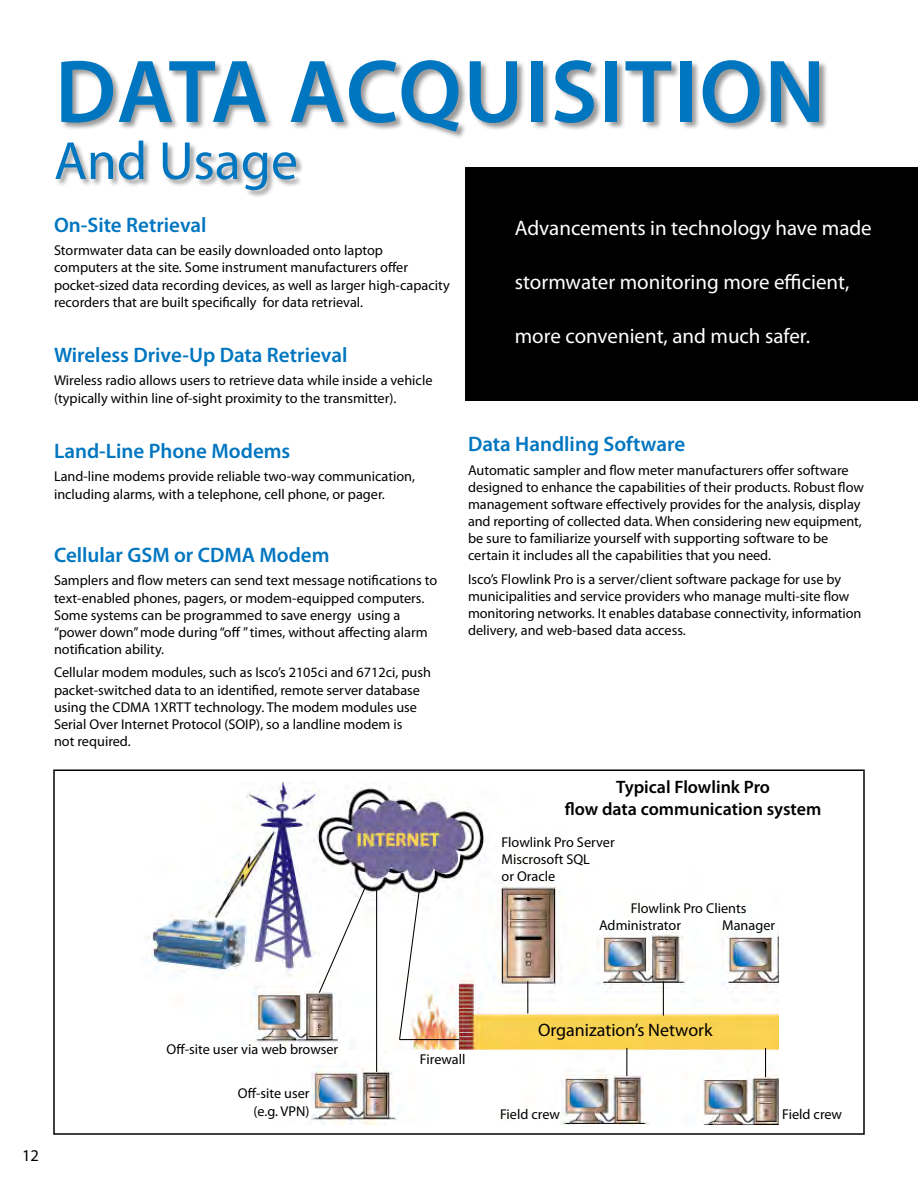
<style>
.page{position:relative;width:918px;height:1188px;background:#fff}
.page>*{position:absolute;margin:0;border:0;box-sizing:border-box;transform-origin:0 0}
.t1{font:600 90px "Myriad Pro";color:#0076c0}
.t2{font:54px "Myriad Pro";color:#0076c0}
.t3{font:600 21px "Myriad Pro";color:#0076c0}
.t4{font:21px "Myriad Pro";color:#fff}
.t5{font:600 18px/21.6px "Myriad Pro";color:#000;text-align:center}
.t6{font:18px "Myriad Pro";color:#000}
.t7{font:16.5px "Myriad Pro";color:#000}
.t8{font:14.25px/17.1px "Myriad Pro";color:#000}
</style>
<div class="page">
<div style="left:55px;top:60px;width:772px;height:139px;background:#000;opacity:.4"></div>
<div style="left:465px;top:167px;width:453px;height:234px;background:#000"></div>
<img style="left:147px;top:782px;width:631px;height:342px">
<hr style="left:663px;top:981px;width:1px;height:35px;background:#000">
<hr style="left:527px;top:981px;width:1px;height:33px;background:#000">
<svg style="left:626px;top:1048px;width:1px;height:28px"></svg>
<svg style="left:765px;top:1048px;width:1px;height:29px"></svg>
<hr style="left:376px;top:888px;width:1px;height:184px;background:#000">
<svg style="left:318px;top:886px;width:49px;height:108px"></svg>
<hr style="left:400px;top:1039px;width:59px;height:1px;background:#000">
<svg style="left:398px;top:888px;width:23px;height:153px"></svg>
<h1 class="t1" style="left:55px;top:34px;width:113px">Data</h1>
<h1 class="t1" style="left:289px;top:34px;width:58px">acq</h1>
<h1 class="t1" style="left:463px;top:34px;width:95px">uisiti</h1>
<h1 class="t1" style="left:699px;top:34px;width:127px">on</h1>
<h2 class="t2" style="left:54px;top:128px;width:246px">And Usage</h2>
<h3 class="t3" style="left:54px;top:211px;width:154px">On-Site Retrieval</h3>
<p class="t8" style="left:54px;top:242px;width:397px">Stormwater data can be easily downloaded onto laptop computers at the site. Some instrument manufacturers offer pocket-sized data recording devices, as well as larger high-capacity recorders that are built specifically for data retrieval.</p>
<h3 class="t3" style="left:54px;top:341px;width:295px">Wireless Drive-Up Data Retrieval</h3>
<p class="t8" style="left:54px;top:372px;width:380px">Wireless radio allows users to retrieve data while inside a vehicle (typically within line of-sight proximity to the transmitter).</p>
<h3 class="t3" style="left:54px;top:437px;width:238px">Land-Line Phone Modems</h3>
<p class="t8" style="left:54px;top:468px;width:363px">Land-line modems provide reliable two-way communication, including alarms, with a telephone, cell phone, or pager.</p>
<h3 class="t4" style="left:515px;top:215px;width:359px">Advancements in technology have made</h3>
<h3 class="t4" style="left:515px;top:269px;width:336px">stormwater monitoring more efficient,</h3>
<h3 class="t4" style="left:515px;top:323px;width:297px">more convenient, and much safer.</h3>
<h3 class="t3" style="left:468px;top:431px;width:219px">Data Handling Software</h3>
<p class="t8" style="left:468px;top:461px;width:397px">Automatic sampler and flow meter manufacturers offer software designed to enhance the capabilities of their products. Robust flow management software effectively provides for the analysis, display and reporting of collected data. When considering new equipment, be sure to familiarize yourself with supporting software to be certain it includes all the capabilities that you need.</p>
<p class="t8" style="left:468px;top:570px;width:395px">Isco’s Flowlink Pro is a server/client software package for use by municipalities and service providers who manage multi-site flow monitoring networks. It enables database connectivity, information delivery, and web-based data access.</p>
<h3 class="t3" style="left:54px;top:541px;width:277px">Cellular GSM or CDMA Modem</h3>
<p class="t8" style="left:54px;top:572px;width:385px">Samplers and flow meters can send text message notifications to text-enabled phones, pagers, or modem-equipped computers.<br>Some systems can be programmed to save energy using a “power down” mode during “off ” times, without affecting alarm notification ability.</p>
<p class="t8" style="left:54px;top:664px;width:378px">Cellular modem modules, such as Isco’s 2105ci and 6712ci, push packet-switched data to an identified, remote server database using the CDMA 1XRTT technology. The modem modules use Serial Over Internet Protocol (SOIP), so a landline modem is<br>not required.</p>
<p class="t5" style="left:565px;top:776px;width:258px">Typical Flowlink Pro<br>flow data communication system</p>
<p class="t8" style="left:502px;top:834px;width:115px">Flowlink Pro Server<br>Miscrosoft SQL<br>or Oracle</p>
<p class="t8" style="left:599px;top:900px;width:149px;text-indent:32px">Flowlink Pro Clients<br>Administrator</p>
<p class="t8" style="left:722px;top:917px;width:54px">Manager</p>
<p class="t7" style="left:22px;top:1146px;width:18px">12</p>
<p class="t8" style="left:166px;top:1040px;width:173px">Off-site user via web browser</p>
<p class="t8" style="left:238px;top:1085px;width:73px;text-align:right">Off-site user (e.g. VPN)</p>
<p class="t8" style="left:420px;top:1051px;width:47px">Firewall</p>
<p class="t6" style="left:538px;top:1018px;width:176px">Organization’s Network</p>
<p class="t8" style="left:500px;top:1106px;width:61px">Field crew</p>
<p class="t8" style="left:782px;top:1106px;width:61px">Field crew</p>
</div>
